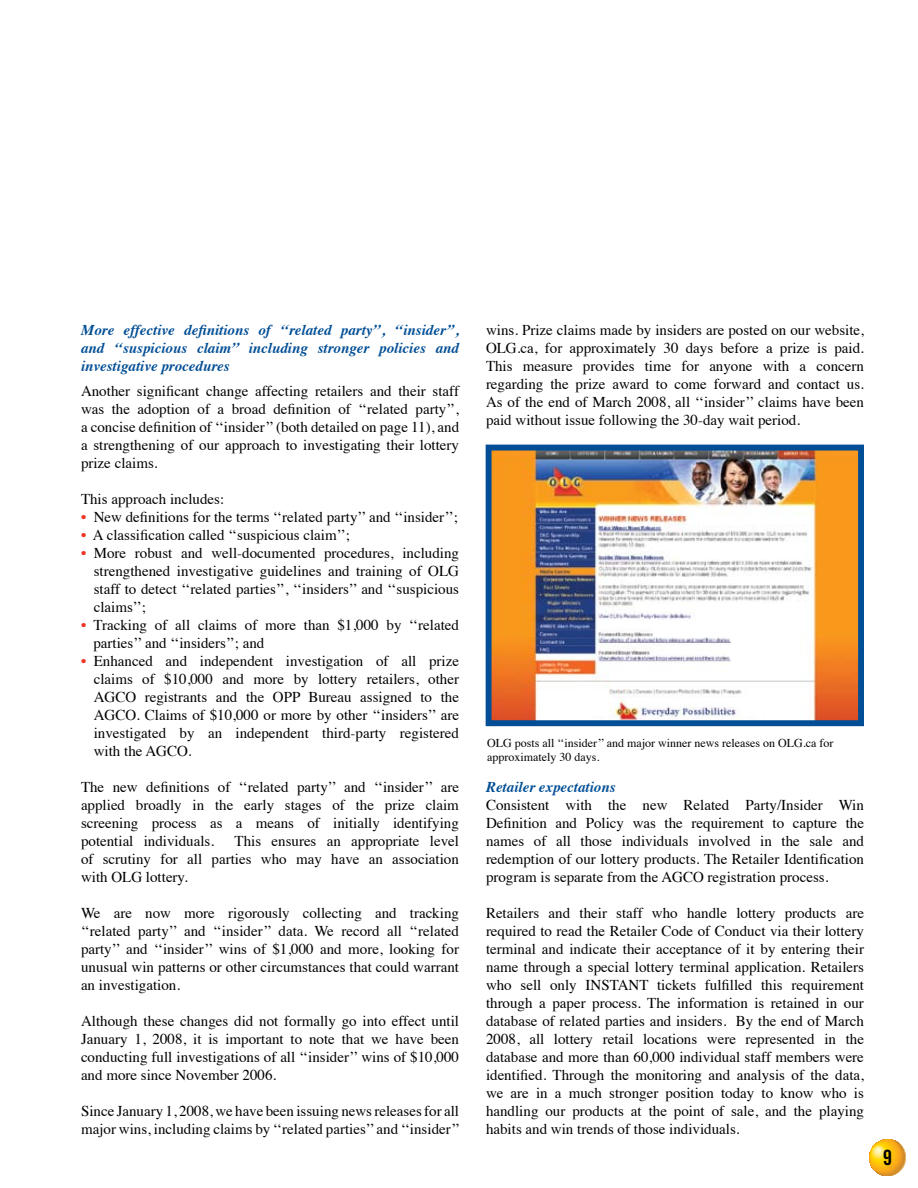
<style>
.page{position:relative;width:918px;height:1188px;background:#fff}
.page>*{position:absolute;margin:0;border:0;box-sizing:border-box;transform-origin:0 0}
.t1{font:21px "Trade Gothic Bold Cond Twenty";color:#000}
.t2{font:15px/18px "Times";color:#000;text-align:justify}
.t3{font:italic 700 15px/18px "Times";color:#004e95;text-align:justify}
.t4{font:12px/14.4px "Times";color:#000}
.s1{color:#ee3224}
</style>
<div class="page">
<img style="left:493px;top:452px;width:364px;height:267px">
<div style="left:486px;top:445px;width:378px;height:281px;border:6px solid #004e95"></div>
<svg style="left:869px;top:1139px;width:37px;height:37px"></svg>
<p class="t3" style="left:81px;top:322px;width:380px">More effective definitions of ‘‘related party’’, ‘‘insider’’, and ‘‘suspicious claim’’ including stronger policies and investigative procedures</p>
<p class="t2" style="left:81px;top:383px;width:380px">Another significant change affecting retailers and their staff was the adoption of a broad definition of ‘‘related party’’, a concise definition of ‘‘insider’’ (both detailed on page 11), and a strengthening of our approach to investigating their lottery prize claims.</p>
<p class="t2" style="left:81px;top:491px;width:145px">This approach includes:</p>
<p class="t2" style="left:81px;top:509px;width:378px"><span class="s1">•</span> New definitions for the terms ‘‘related party’’ and ‘‘insider’’;</p>
<p class="t2" style="left:81px;top:527px;width:270px"><span class="s1">•</span> A classification called ‘‘suspicious claim’’;</p>
<p class="t2" style="left:94px;top:545px;width:367px;text-indent:-13px"><span class="s1">•</span> More robust and well-documented procedures, including strengthened investigative guidelines and training of OLG staff to detect ‘‘related parties’’, ‘‘insiders’’ and ‘‘suspicious claims’’;</p>
<p class="t2" style="left:93px;top:617px;width:367px;text-indent:-12px"><span class="s1">•</span> Tracking of all claims of more than $1,000 by ‘‘related parties’’ and ‘‘insiders’’; and</p>
<p class="t2" style="left:94px;top:653px;width:367px;text-indent:-13px"><span class="s1">•</span> Enhanced and independent investigation of all prize claims of $10,000 and more by lottery retailers, other AGCO registrants and the OPP Bureau assigned to the AGCO. Claims of $10,000 or more by other ‘‘insiders’’ are investigated by an independent third-party registered with the AGCO.</p>
<p class="t2" style="left:81px;top:779px;width:380px">The new definitions of ‘‘related party’’ and ‘‘insider’’ are applied broadly in the early stages of the prize claim screening process as a means of initially identifying potential individuals.</p>
<p class="t2" style="left:81px;top:833px;width:380px;text-indent:154px">This ensures an appropriate level of scrutiny for all parties who may have an association with OLG lottery.</p>
<p class="t2" style="left:81px;top:905px;width:380px">We are now more rigorously collecting and tracking ‘‘related party’’ and ‘‘insider’’ data. We record all ‘‘related party’’ and ‘‘insider’’ wins of $1,000 and more, looking for unusual win patterns or other circumstances that could warrant an investigation.</p>
<p class="t2" style="left:81px;top:1013px;width:380px">Although these changes did not formally go into effect until January 1, 2008, it is important to note that we have been conducting full investigations of all ‘‘insider’’ wins of $10,000 and more since November 2006.</p>
<p class="t2" style="left:81px;top:1103px;width:381px">Since January 1, 2008, we have been issuing news releases for all major wins, including claims by ‘‘related parties’’ and ‘‘insider’’</p>
<p class="t2" style="left:486px;top:322px;width:380px">wins. Prize claims made by insiders are posted on our website, OLG.ca, for approximately 30 days before a prize is paid.<br>This measure provides time for anyone with a concern regarding the prize award to come forward and contact us.<br>As of the end of March 2008, all ‘‘insider’’ claims have been paid without issue following the 30-day wait period.</p>
<p class="t4" style="left:487px;top:736px;width:348px">OLG posts all ‘‘insider’’ and major winner news releases on OLG.ca for approximately 30 days.</p>
<h4 class="t3" style="left:486px;top:779px;width:131px">Retailer expectations</h4>
<p class="t2" style="left:486px;top:797px;width:380px">Consistent with the new Related Party/Insider Win Definition and Policy was the requirement to capture the names of all those individuals involved in the sale and redemption of our lottery products. The Retailer Identification program is separate from the AGCO registration process.</p>
<p class="t2" style="left:486px;top:905px;width:380px">Retailers and their staff who handle lottery products are required to read the Retailer Code of Conduct via their lottery terminal and indicate their acceptance of it by entering their name through a special lottery terminal application. Retailers who sell only INSTANT tickets fulfilled this requirement through a paper process. The information is retained in our database of related parties and insiders. By the end of March 2008, all lottery retail locations were represented in the database and more than 60,000 individual staff members were identified. Through the monitoring and analysis of the data, we are in a much stronger position today to know who is handling our products at the point of sale, and the playing habits and win trends of those individuals.</p>
<h1 class="t1" style="left:883px;top:1144px;width:11px">9</h1>
</div>
